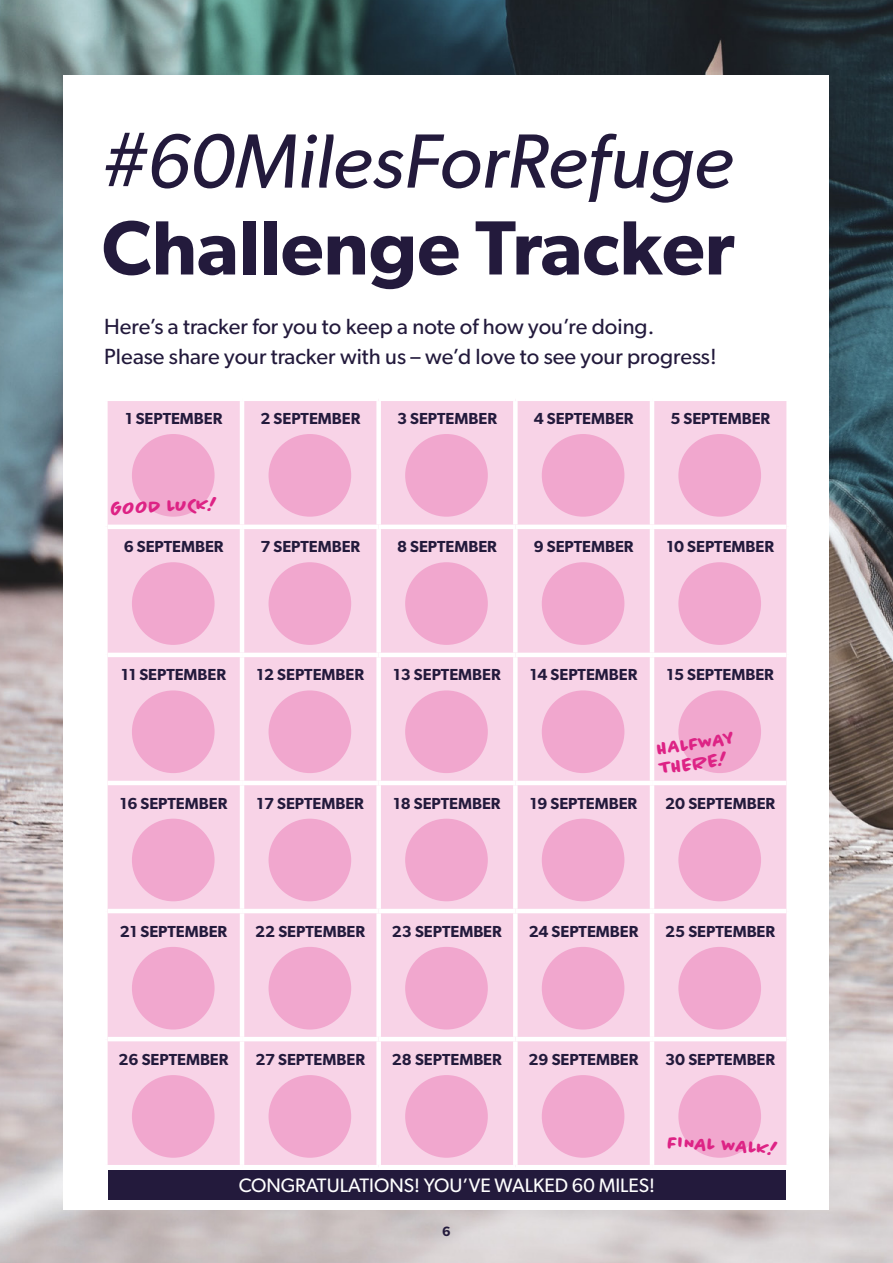
<style>
.page{position:relative;width:893px;height:1263px;background:#fff}
.page>*{position:absolute;margin:0;border:0;box-sizing:border-box;transform-origin:0 0}
.t1{font:italic 76.95px/86.8px "Gibson";color:#231a3c}
.t2{font:22.05px/29.4px "Gibson";color:#231a3c}
.t3{font:19.5px "Gibson";color:#fff}
.t4{font:700 19.5px/19.5px "Chantal";color:#dd2385}
.t5{font:600 16.05px "Gibson";color:#231a3c}
.t6{font:600 13.5px "Gibson";color:#231a3c}
.s1{font-weight:600;font-style:normal}
</style>
<div class="page">
<img style="left:0;top:0;width:893px;height:1263px">
<div style="left:64px;top:75px;width:765px;height:1134px;background:#fff"></div>
<div style="left:108px;top:401px;width:678px;height:764px;background:#f8d3e7"></div>
<hr style="left:240px;top:401px;width:4px;height:124px;background:#fff">
<div style="left:376px;top:401px;width:5px;height:124px;background:#fff"></div>
<div style="left:513px;top:401px;width:5px;height:124px;background:#fff"></div>
<hr style="left:650px;top:401px;width:4px;height:124px;background:#fff">
<hr style="left:240px;top:529px;width:4px;height:124px;background:#fff">
<div style="left:376px;top:529px;width:5px;height:124px;background:#fff"></div>
<div style="left:513px;top:529px;width:5px;height:124px;background:#fff"></div>
<hr style="left:650px;top:529px;width:4px;height:124px;background:#fff">
<hr style="left:240px;top:657px;width:4px;height:124px;background:#fff">
<div style="left:376px;top:657px;width:5px;height:124px;background:#fff"></div>
<div style="left:513px;top:657px;width:5px;height:124px;background:#fff"></div>
<hr style="left:650px;top:657px;width:4px;height:124px;background:#fff">
<hr style="left:240px;top:785px;width:4px;height:124px;background:#fff">
<div style="left:376px;top:785px;width:5px;height:124px;background:#fff"></div>
<div style="left:513px;top:785px;width:5px;height:124px;background:#fff"></div>
<hr style="left:650px;top:785px;width:4px;height:124px;background:#fff">
<hr style="left:240px;top:913px;width:4px;height:124px;background:#fff">
<div style="left:376px;top:913px;width:5px;height:124px;background:#fff"></div>
<div style="left:513px;top:913px;width:5px;height:124px;background:#fff"></div>
<hr style="left:650px;top:913px;width:4px;height:124px;background:#fff">
<hr style="left:240px;top:1041px;width:4px;height:124px;background:#fff">
<div style="left:376px;top:1041px;width:5px;height:124px;background:#fff"></div>
<div style="left:513px;top:1041px;width:5px;height:124px;background:#fff"></div>
<hr style="left:650px;top:1041px;width:4px;height:124px;background:#fff">
<hr style="left:108px;top:525px;width:134px;height:4px;background:#fff">
<hr style="left:242px;top:525px;width:137px;height:4px;background:#fff">
<hr style="left:379px;top:525px;width:136px;height:4px;background:#fff">
<hr style="left:515px;top:525px;width:137px;height:4px;background:#fff">
<hr style="left:652px;top:525px;width:134px;height:4px;background:#fff">
<hr style="left:108px;top:653px;width:134px;height:4px;background:#fff">
<hr style="left:242px;top:653px;width:137px;height:4px;background:#fff">
<hr style="left:379px;top:653px;width:136px;height:4px;background:#fff">
<hr style="left:515px;top:653px;width:137px;height:4px;background:#fff">
<hr style="left:652px;top:653px;width:134px;height:4px;background:#fff">
<hr style="left:108px;top:781px;width:134px;height:4px;background:#fff">
<hr style="left:242px;top:781px;width:137px;height:4px;background:#fff">
<hr style="left:379px;top:781px;width:136px;height:4px;background:#fff">
<hr style="left:515px;top:781px;width:137px;height:4px;background:#fff">
<hr style="left:652px;top:781px;width:134px;height:4px;background:#fff">
<hr style="left:108px;top:909px;width:134px;height:4px;background:#fff">
<hr style="left:242px;top:909px;width:137px;height:4px;background:#fff">
<hr style="left:379px;top:909px;width:136px;height:4px;background:#fff">
<hr style="left:515px;top:909px;width:137px;height:4px;background:#fff">
<hr style="left:652px;top:909px;width:134px;height:4px;background:#fff">
<hr style="left:108px;top:1037px;width:134px;height:4px;background:#fff">
<hr style="left:242px;top:1037px;width:137px;height:4px;background:#fff">
<hr style="left:379px;top:1037px;width:136px;height:4px;background:#fff">
<hr style="left:515px;top:1037px;width:137px;height:4px;background:#fff">
<hr style="left:652px;top:1037px;width:134px;height:4px;background:#fff">
<div style="left:132px;top:434px;width:83px;height:83px;background:#f1a7ce;border-radius:50%"></div>
<div style="left:269px;top:434px;width:82px;height:83px;background:#f1a7ce;border-radius:50%"></div>
<div style="left:405px;top:434px;width:83px;height:83px;background:#f1a7ce;border-radius:50%"></div>
<div style="left:542px;top:434px;width:82px;height:83px;background:#f1a7ce;border-radius:50%"></div>
<div style="left:678px;top:434px;width:83px;height:83px;background:#f1a7ce;border-radius:50%"></div>
<div style="left:108px;top:1170px;width:678px;height:29px;background:#231a3c"></div>
<div style="left:132px;top:690px;width:83px;height:83px;background:#f1a7ce;border-radius:50%"></div>
<div style="left:269px;top:690px;width:82px;height:83px;background:#f1a7ce;border-radius:50%"></div>
<div style="left:405px;top:690px;width:83px;height:83px;background:#f1a7ce;border-radius:50%"></div>
<div style="left:542px;top:690px;width:82px;height:83px;background:#f1a7ce;border-radius:50%"></div>
<div style="left:678px;top:690px;width:83px;height:83px;background:#f1a7ce;border-radius:50%"></div>
<div style="left:132px;top:819px;width:83px;height:82px;background:#f1a7ce;border-radius:50%"></div>
<div style="left:269px;top:819px;width:82px;height:82px;background:#f1a7ce;border-radius:50%"></div>
<div style="left:405px;top:819px;width:83px;height:82px;background:#f1a7ce;border-radius:50%"></div>
<div style="left:542px;top:819px;width:82px;height:82px;background:#f1a7ce;border-radius:50%"></div>
<div style="left:678px;top:819px;width:83px;height:82px;background:#f1a7ce;border-radius:50%"></div>
<div style="left:132px;top:947px;width:83px;height:82px;background:#f1a7ce;border-radius:50%"></div>
<div style="left:269px;top:947px;width:82px;height:82px;background:#f1a7ce;border-radius:50%"></div>
<div style="left:405px;top:947px;width:83px;height:82px;background:#f1a7ce;border-radius:50%"></div>
<div style="left:542px;top:947px;width:82px;height:82px;background:#f1a7ce;border-radius:50%"></div>
<div style="left:678px;top:947px;width:83px;height:82px;background:#f1a7ce;border-radius:50%"></div>
<div style="left:132px;top:1075px;width:83px;height:83px;background:#f1a7ce;border-radius:50%"></div>
<div style="left:269px;top:1075px;width:82px;height:83px;background:#f1a7ce;border-radius:50%"></div>
<div style="left:405px;top:1075px;width:83px;height:83px;background:#f1a7ce;border-radius:50%"></div>
<div style="left:542px;top:1075px;width:82px;height:83px;background:#f1a7ce;border-radius:50%"></div>
<div style="left:678px;top:1075px;width:83px;height:83px;background:#f1a7ce;border-radius:50%"></div>
<div style="left:132px;top:562px;width:83px;height:83px;background:#f1a7ce;border-radius:50%"></div>
<div style="left:269px;top:562px;width:82px;height:83px;background:#f1a7ce;border-radius:50%"></div>
<div style="left:405px;top:562px;width:83px;height:83px;background:#f1a7ce;border-radius:50%"></div>
<div style="left:542px;top:562px;width:82px;height:83px;background:#f1a7ce;border-radius:50%"></div>
<div style="left:678px;top:562px;width:83px;height:83px;background:#f1a7ce;border-radius:50%"></div>
<p class="t1" style="left:102px;top:116px;width:634px">#60MilesForRefuge<br><span class="s1">Challenge Tracker</span></p>
<p class="t2" style="left:104px;top:311px;width:614px">Here’s a tracker for you to keep a note of how you’re doing.<br>Please share your tracker with us – we’d love to see your progress!</p>
<p class="t5" style="left:125px;top:409px;width:99px">1 SEPTEMBER</p>
<p class="t5" style="left:260px;top:409px;width:101px">2 SEPTEMBER</p>
<p class="t5" style="left:397px;top:409px;width:101px">3 SEPTEMBER</p>
<p class="t5" style="left:534px;top:409px;width:101px">4 SEPTEMBER</p>
<p class="t5" style="left:670px;top:409px;width:101px">5 SEPTEMBER</p>
<h3 class="t4" style="left:111px;top:499px;width:108px;rotate:-2deg">GOOD LUCK!</h3>
<p class="t5" style="left:124px;top:537px;width:101px">6 SEPTEMBER</p>
<p class="t5" style="left:260px;top:537px;width:101px">7 SEPTEMBER</p>
<p class="t5" style="left:397px;top:537px;width:101px">8 SEPTEMBER</p>
<p class="t5" style="left:534px;top:537px;width:101px">9 SEPTEMBER</p>
<p class="t5" style="left:667px;top:537px;width:109px">10 SEPTEMBER</p>
<p class="t5" style="left:121px;top:665px;width:106px">11 SEPTEMBER</p>
<p class="t5" style="left:257px;top:665px;width:109px">12 SEPTEMBER</p>
<p class="t5" style="left:393px;top:665px;width:109px">13 SEPTEMBER</p>
<p class="t5" style="left:530px;top:665px;width:109px">14 SEPTEMBER</p>
<p class="t5" style="left:667px;top:665px;width:109px">15 SEPTEMBER</p>
<h3 class="t4" style="left:656px;top:739px;width:80px;rotate:-8deg">HALFWAY<br>THERE!</h3>
<p class="t5" style="left:120px;top:793px;width:109px">16 SEPTEMBER</p>
<p class="t5" style="left:257px;top:793px;width:109px">17 SEPTEMBER</p>
<p class="t5" style="left:393px;top:793px;width:109px">18 SEPTEMBER</p>
<p class="t5" style="left:530px;top:793px;width:109px">19 SEPTEMBER</p>
<p class="t5" style="left:665px;top:793px;width:111px">20 SEPTEMBER</p>
<p class="t5" style="left:120px;top:921px;width:109px">21 SEPTEMBER</p>
<p class="t5" style="left:255px;top:921px;width:111px">22 SEPTEMBER</p>
<p class="t5" style="left:392px;top:921px;width:111px">23 SEPTEMBER</p>
<p class="t5" style="left:529px;top:921px;width:111px">24 SEPTEMBER</p>
<p class="t5" style="left:665px;top:921px;width:111px">25 SEPTEMBER</p>
<p class="t5" style="left:119px;top:1049px;width:111px">26 SEPTEMBER</p>
<p class="t5" style="left:255px;top:1049px;width:111px">27 SEPTEMBER</p>
<p class="t5" style="left:392px;top:1049px;width:111px">28 SEPTEMBER</p>
<p class="t5" style="left:529px;top:1049px;width:111px">29 SEPTEMBER</p>
<p class="t5" style="left:665px;top:1049px;width:111px">30 SEPTEMBER</p>
<h3 class="t3" style="left:239px;top:1174px;width:418px">CONGRATULATIONS! YOU’VE WALKED 60 MILES!</h3>
<p class="t6" style="left:442px;top:1223px;width:10px">6</p>
<p class="t4" style="left:669px;top:1132px;width:112px;rotate:4deg">FINAL WALK!</p>
</div>
